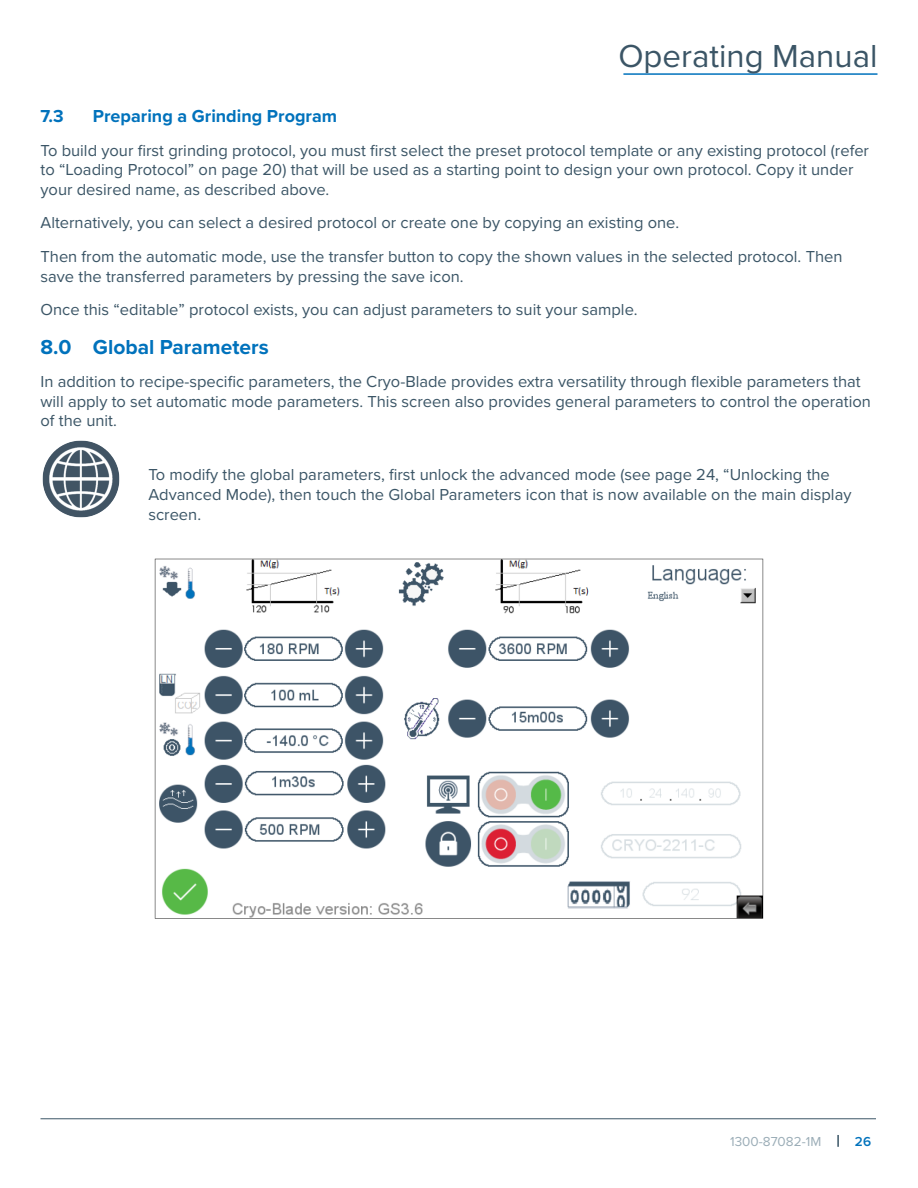
<style>
.page{position:relative;width:918px;height:1188px;background:#fff}
.page>*{position:absolute;margin:0;border:0;box-sizing:border-box;transform-origin:0 0}
.t1{font:33px "Proxima Nova";color:#3b5566}
.Body{font:700 21px "Proxima Nova";color:#0072bc}
.Body-2{font:700 18px "Proxima Nova";color:#0072bc}
.Body-3{font:16.5px/19.8px "Proxima Nova";color:#3b5566}
.t2{font:13.5px "Proxima Nova";color:#9badb7}
.t3{font:600 13.5px "Proxima Nova";color:#0072bc}
</style>
<div class="page">
<hr style="left:623px;top:73px;width:255px;height:2px;background:#0072bc">
<svg style="left:837px;top:1135px;width:2px;height:12px"></svg>
<hr style="left:40px;top:1118px;width:836px;height:1px;background:#3b5566">
<img style="left:154px;top:558px;width:610px;height:361px">
<img style="left:42px;top:440px;width:78px;height:78px">
<h1 class="t1" style="left:618px;top:31px;width:261px">Operating Manual</h1>
<p class="Body-2" style="left:40px;top:103px;width:25px">7.3</p>
<p class="Body-2" style="left:93px;top:103px;width:246px">Preparing a Grinding Program</p>
<p class="Body-3" style="left:40px;top:139px;width:830px">To build your first grinding protocol, you must first select the preset protocol template or any existing protocol (refer to “Loading Protocol” on page 20) that will be used as a starting point to design your own protocol. Copy it under your desired name, as described above.</p>
<p class="Body-3" style="left:40px;top:212px;width:640px">Alternatively, you can select a desired protocol or create one by copying an existing one.</p>
<p class="Body-3" style="left:40px;top:246px;width:804px">Then from the automatic mode, use the transfer button to copy the shown values in the selected protocol. Then save the transferred parameters by pressing the save icon.</p>
<p class="Body-3" style="left:40px;top:299px;width:599px">Once this “editable” protocol exists, you can adjust parameters to suit your sample.</p>
<p class="Body" style="left:40px;top:331px;width:230px">8.0 Global Parameters</p>
<p class="Body-3" style="left:40px;top:371px;width:832px">In addition to recipe-specific parameters, the Cryo-Blade provides extra versatility through flexible parameters that will apply to set automatic mode parameters. This screen also provides general parameters to control the operation of the unit.</p>
<p class="Body-3" style="left:148px;top:464px;width:705px">To modify the global parameters, first unlock the advanced mode (see page 24, “Unlocking the<br>Advanced Mode), then touch the Global Parameters icon that is now available on the main display screen.</p>
<p class="t2" style="left:730px;top:1131px;width:93px">1300-87082-1M</p>
<p class="t3" style="left:855px;top:1131px;width:18px">26</p>
</div>
